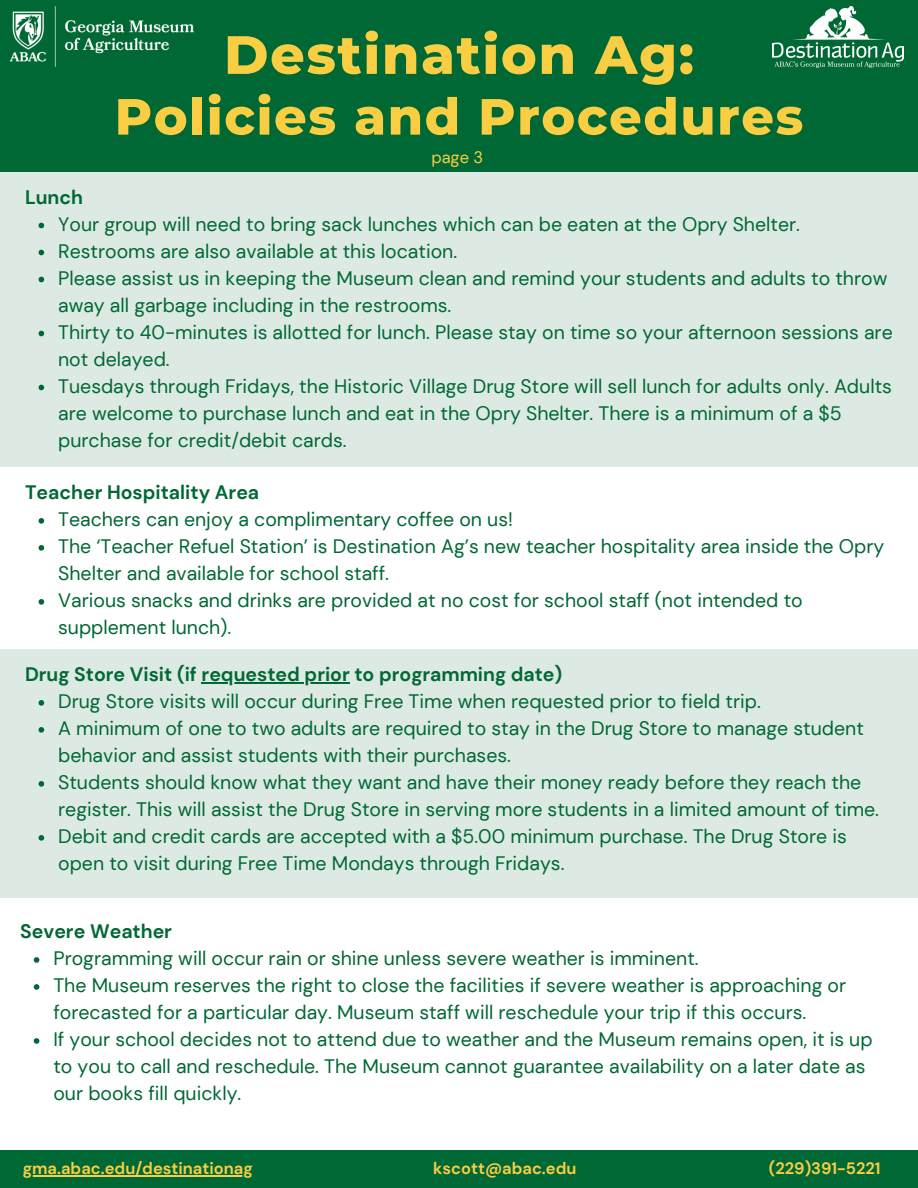
<style>
.page{position:relative;width:918px;height:1188px;background:#fff}
.page>*{position:absolute;margin:0;border:0;box-sizing:border-box;transform-origin:0 0}
.t1{font:800 53.85px "Montserrat";letter-spacing:.03em;color:#f9ce42}
.t2{font:800 50.85px "Montserrat";letter-spacing:.03em;color:#f9ce42}
.t3{font:19.5px/27px "DM Sans";color:#006834}
.t4{font:700 19.5px "DM Sans";color:#006834}
.t5{font:700 16.5px "DM Sans";color:#f9ce42}
.t6{font:16.5px "DM Sans";color:#f9ce42}
</style>
<div class="page">
<div style="left:0;top:0;width:918px;height:171px;background:#006834"></div>
<img style="left:9px;top:6px;width:185px;height:61px">
<img style="left:772px;top:7px;width:132px;height:62px">
<div style="left:0;top:171px;width:918px;height:296px;background:#dceae3"></div>
<svg style="left:39px;top:223px;width:5px;height:5px"></svg>
<svg style="left:39px;top:250px;width:5px;height:5px"></svg>
<svg style="left:39px;top:277px;width:5px;height:5px"></svg>
<svg style="left:39px;top:331px;width:5px;height:5px"></svg>
<svg style="left:39px;top:385px;width:5px;height:5px"></svg>
<svg style="left:39px;top:518px;width:5px;height:6px"></svg>
<svg style="left:39px;top:545px;width:5px;height:6px"></svg>
<svg style="left:39px;top:599px;width:5px;height:6px"></svg>
<div style="left:0;top:649px;width:918px;height:248px;background:#dceae3"></div>
<svg style="left:39px;top:700px;width:5px;height:6px"></svg>
<svg style="left:39px;top:727px;width:5px;height:6px"></svg>
<svg style="left:39px;top:781px;width:5px;height:6px"></svg>
<svg style="left:39px;top:835px;width:5px;height:6px"></svg>
<hr style="left:202px;top:682px;width:148px;height:1px;background:#006834">
<svg style="left:34px;top:957px;width:5px;height:6px"></svg>
<svg style="left:34px;top:984px;width:5px;height:6px"></svg>
<svg style="left:34px;top:1038px;width:5px;height:6px"></svg>
<div style="left:0;top:1150px;width:918px;height:38px;background:#006834"></div>
<hr style="left:23px;top:1175px;width:230px;height:1px;background:#f9ce42">
<p class="t4" style="left:25px;top:184px;width:59px">Lunch</p>
<p class="t1" style="left:224px;top:22px;width:471px">Destination Ag:</p>
<p class="t2" style="left:115px;top:85px;width:690px">Policies and Procedures</p>
<p class="t6" style="left:431px;top:146px;width:53px">page 3</p>
<p class="t3" style="left:58px;top:210px;width:743px">Your group will need to bring sack lunches which can be eaten at the Opry Shelter.</p>
<p class="t3" style="left:58px;top:237px;width:401px">Restrooms are also available at this location.</p>
<p class="t3" style="left:58px;top:264px;width:831px">Please assist us in keeping the Museum clean and remind your students and adults to throw away all garbage including in the restrooms.</p>
<p class="t3" style="left:58px;top:318px;width:836px">Thirty to 40-minutes is allotted for lunch. Please stay on time so your afternoon sessions are not delayed.</p>
<p class="t3" style="left:58px;top:372px;width:835px">Tuesdays through Fridays, the Historic Village Drug Store will sell lunch for adults only. Adults are welcome to purchase lunch and eat in the Opry Shelter. There is a minimum of a $5 purchase for credit/debit cards.</p>
<p class="t4" style="left:25px;top:480px;width:236px">Teacher Hospitality Area</p>
<p class="t3" style="left:58px;top:506px;width:456px">Teachers can enjoy a complimentary coffee on us!</p>
<p class="t3" style="left:58px;top:533px;width:828px">The ‘Teacher Refuel Station’ is Destination Ag’s new teacher hospitality area inside the Opry<br>Shelter and available for school staff.</p>
<p class="t3" style="left:58px;top:587px;width:746px">Various snacks and drinks are provided at no cost for school staff (not intended to supplement lunch).</p>
<p class="t4" style="left:25px;top:662px;width:539px">Drug Store Visit (if requested prior to programming date)</p>
<p class="t3" style="left:58px;top:688px;width:704px">Drug Store visits will occur during Free Time when requested prior to field trip.</p>
<p class="t3" style="left:58px;top:715px;width:807px">A minimum of one to two adults are required to stay in the Drug Store to manage student behavior and assist students with their purchases.</p>
<p class="t3" style="left:58px;top:769px;width:822px">Students should know what they want and have their money ready before they reach the register. This will assist the Drug Store in serving more students in a limited amount of time.</p>
<p class="t3" style="left:58px;top:823px;width:790px">Debit and credit cards are accepted with a $5.00 minimum purchase. The Drug Store is open to visit during Free Time Mondays through Fridays.</p>
<p class="t4" style="left:20px;top:919px;width:153px">Severe Weather</p>
<p class="t3" style="left:53px;top:945px;width:647px">Programming will occur rain or shine unless severe weather is imminent.</p>
<p class="t3" style="left:53px;top:972px;width:794px">The Museum reserves the right to close the facilities if severe weather is approaching or forecasted for a particular day. Museum staff will reschedule your trip if this occurs.</p>
<p class="t3" style="left:53px;top:1026px;width:821px">If your school decides not to attend due to weather and the Museum remains open, it is up to you to call and reschedule. The Museum cannot guarantee availability on a later date as our books fill quickly.</p>
<p class="t5" style="left:23px;top:1158px;width:231px">gma.abac.edu/destinationag</p>
<p class="t5" style="left:433px;top:1158px;width:145px">kscott@abac.edu</p>
<p class="t5" style="left:769px;top:1158px;width:113px">(229)391-5221</p>
</div>
